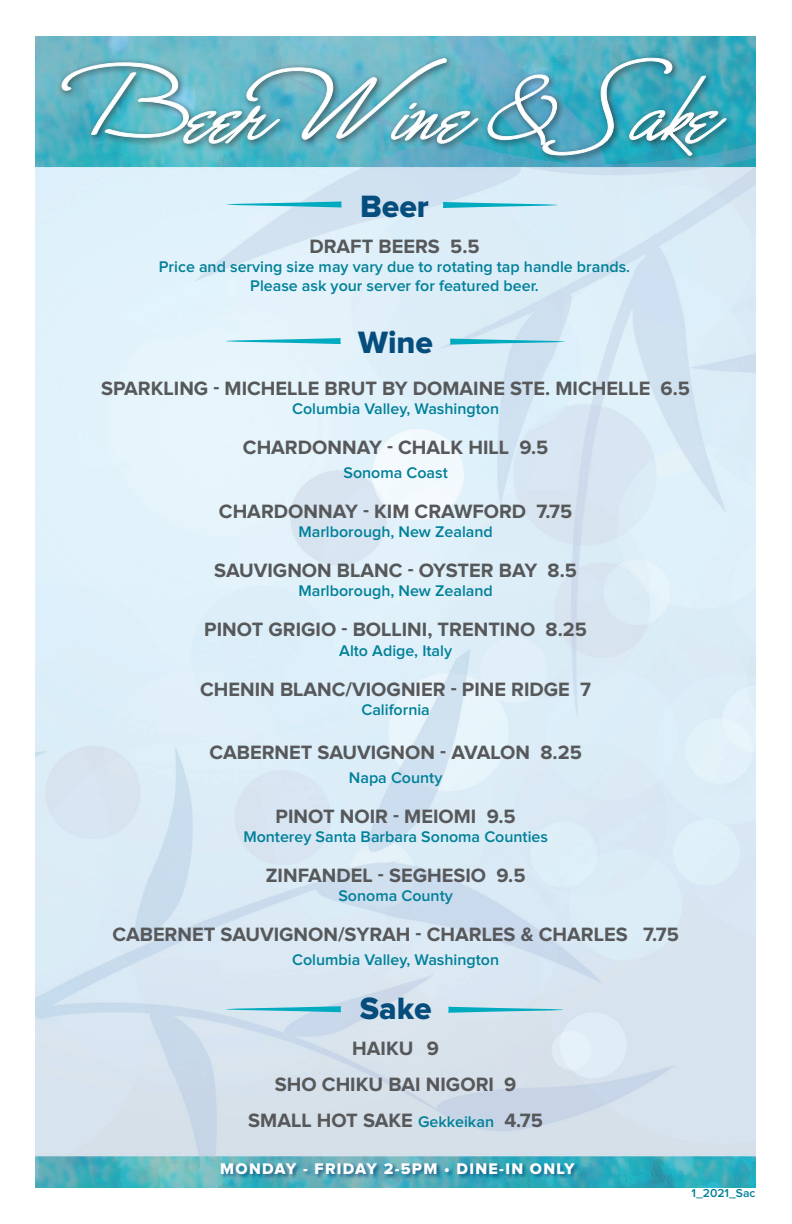
<style>
.page{position:relative;width:792px;height:1224px;background:#fff}
.page>*{position:absolute;margin:0;border:0;box-sizing:border-box;transform-origin:0 0}
.t1{font:32px "Proxima Nova Extrabld";color:#044d7c}
.t2{font:700 20px "Proxima Nova";color:#57585a}
.t3{font:600 16px "Proxima Nova";color:#008099}
.t4{font:16px "Proxima Nova Extrabld";letter-spacing:.08em;color:#fff}
.t5{font:600 12px "Proxima Nova";color:#008099}
.s1{font-weight:600;font-size:16px;color:#008099}
</style>
<div class="page">
<img style="left:36px;top:36px;width:720px;height:1152px">
<svg style="left:227px;top:201px;width:115px;height:6px"></svg>
<svg style="left:443px;top:202px;width:114px;height:6px"></svg>
<div style="left:220px;top:1162px;width:360px;height:18px;background:#044d7c;opacity:.75"></div>
<svg style="left:226px;top:338px;width:115px;height:6px"></svg>
<svg style="left:450px;top:339px;width:115px;height:6px"></svg>
<svg style="left:226px;top:1006px;width:115px;height:6px"></svg>
<svg style="left:448px;top:1007px;width:115px;height:6px"></svg>
<div style="left:57px;top:53px;width:678px;height:111px;background:#231f20;opacity:.75"></div>
<svg style="left:62px;top:58px;width:665px;height:98px;background:#6bb5c4"></svg>
<p class="t1" style="left:360px;top:192px;width:70px">Beer</p>
<p class="t2" style="left:309px;top:237px;width:172px">DRAFT BEERS 5.5</p>
<p class="t3" style="left:159px;top:260px;width:473px">Price and serving size may vary due to rotating tap handle brands.</p>
<p class="t3" style="left:250px;top:279px;width:290px">Please ask your server for featured beer.</p>
<p class="t1" style="left:358px;top:327px;width:76px">Wine</p>
<p class="t2" style="left:101px;top:379px;width:590px">SPARKLING - MICHELLE BRUT BY DOMAINE STE. MICHELLE 6.5</p>
<p class="t3" style="left:292px;top:401px;width:209px">Columbia Valley, Washington</p>
<p class="t2" style="left:243px;top:438px;width:307px">CHARDONNAY - CHALK HILL 9.5</p>
<p class="t3" style="left:343px;top:465px;width:106px">Sonoma Coast</p>
<p class="t2" style="left:219px;top:502px;width:355px">CHARDONNAY - KIM CRAWFORD 7.75</p>
<p class="t3" style="left:298px;top:524px;width:196px">Marlborough, New Zealand</p>
<p class="t2" style="left:214px;top:561px;width:364px">SAUVIGNON BLANC - OYSTER BAY 8.5</p>
<p class="t3" style="left:298px;top:584px;width:196px">Marlborough, New Zealand</p>
<p class="t2" style="left:204px;top:621px;width:384px">PINOT GRIGIO - BOLLINI, TRENTINO 8.25</p>
<p class="t3" style="left:339px;top:643px;width:114px">Alto Adige, Italy</p>
<p class="t2" style="left:200px;top:680px;width:392px">CHENIN BLANC/VIOGNIER - PINE RIDGE 7</p>
<p class="t3" style="left:361px;top:702px;width:70px">California</p>
<p class="t2" style="left:209px;top:743px;width:374px">CABERNET SAUVIGNON - AVALON 8.25</p>
<p class="t3" style="left:349px;top:770px;width:95px">Napa County</p>
<p class="t2" style="left:276px;top:807px;width:242px">PINOT NOIR - MEIOMI 9.5</p>
<p class="t3" style="left:243px;top:829px;width:306px">Monterey Santa Barbara Sonoma Counties</p>
<p class="t2" style="left:266px;top:866px;width:261px">ZINFANDEL - SEGHESIO 9.5</p>
<p class="t3" style="left:338px;top:888px;width:116px">Sonoma County</p>
<p class="t2" style="left:112px;top:925px;width:568px">CABERNET SAUVIGNON/SYRAH - CHARLES &amp; CHARLES 7.75</p>
<p class="t3" style="left:292px;top:952px;width:209px">Columbia Valley, Washington</p>
<p class="t1" style="left:360px;top:994px;width:73px">Sake</p>
<p class="t2" style="left:352px;top:1039px;width:88px">HAIKU 9</p>
<p class="t2" style="left:275px;top:1075px;width:243px">SHO CHIKU BAI NIGORI 9</p>
<p class="t2" style="left:248px;top:1111px;width:296px">SMALL HOT SAKE <span class="s1">Gekkeikan</span> 4.75</p>
<p class="t4" style="left:220px;top:1162px;width:356px">MONDAY - FRIDAY 2-5PM • DINE-IN ONLY</p>
<p class="t5" style="left:692px;top:1188px;width:65px">1_2021_Sac</p>
</div>
